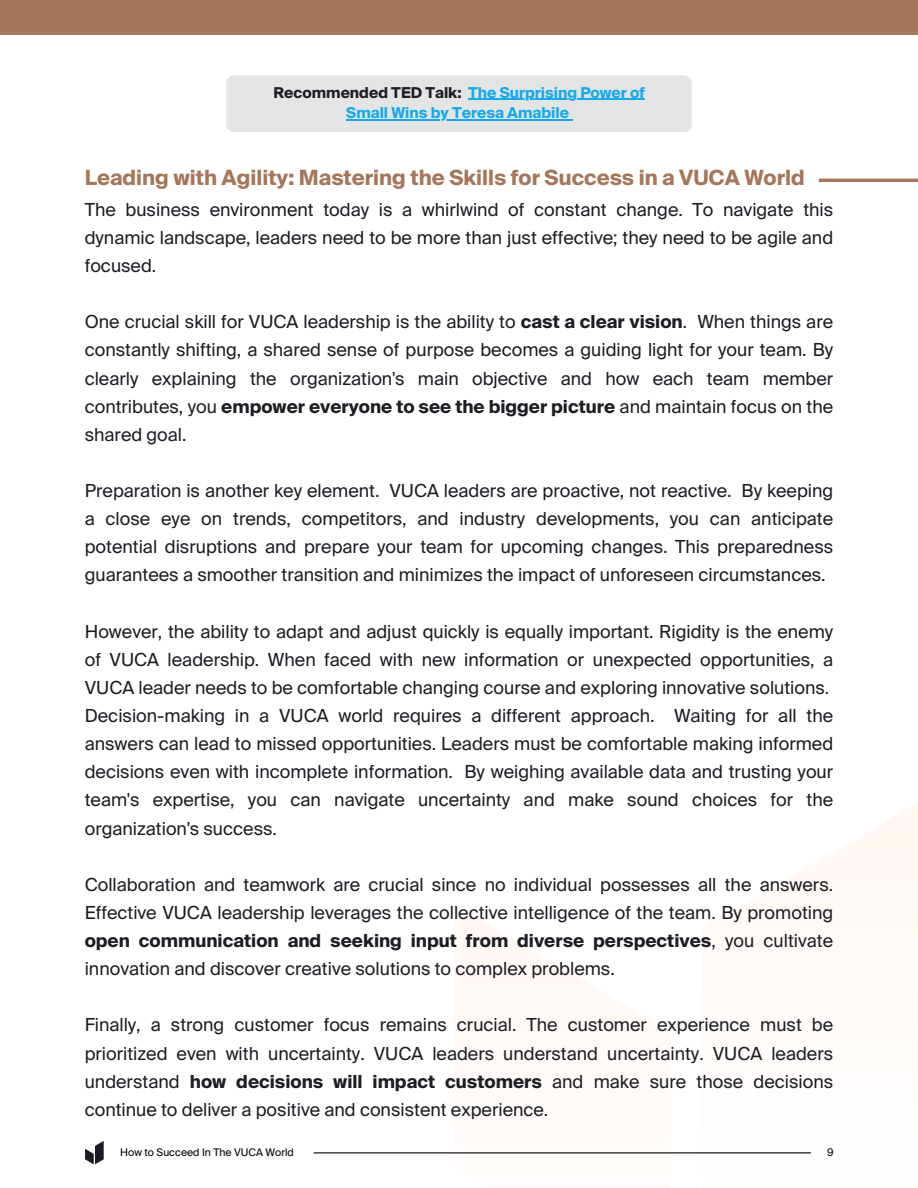
<style>
.page{position:relative;width:918px;height:1188px;background:#fff}
.page>*{position:absolute;margin:0;border:0;box-sizing:border-box;transform-origin:0 0}
.t1{font:700 21px "Suisse Intl";color:#a57659}
.t2{font:18px/28.2px "Suisse Intl";color:#1d1e24;text-align:justify}
.t3{font:700 15px "Suisse Intl";color:#14aaed}
.t4{font:10.5px "Suisse Intl";color:#000}
.s1{color:#1d1e24}
.s2{font-weight:700}
</style>
<div class="page">
<svg style="left:454px;top:906px;width:217px;height:282px"></svg>
<svg style="left:702px;top:803px;width:216px;height:385px"></svg>
<div style="left:0;top:0;width:918px;height:35px;background:#a57659"></div>
<div style="left:226px;top:75px;width:466px;height:57px;background:#e3e4e4;border-radius:8px"></div>
<hr style="left:819px;top:179px;width:99px;height:3px;background:#a57659">
<svg style="left:85px;top:1141px;width:19px;height:23px"></svg>
<hr style="left:314px;top:1152px;width:497px;height:1px;background:#000">
<hr style="left:468px;top:99px;width:177px;height:1px;background:#14aaed">
<hr style="left:346px;top:119px;width:223px;height:1px;background:#14aaed">
<h1 class="t3" style="left:273px;top:86px;width:373px"><span class="s1">Recommended TED Talk:</span> The Surprising Power of</h1>
<p class="t3" style="left:346px;top:106px;width:224px">Small Wins by Teresa Amabile</p>
<h2 class="t1" style="left:85px;top:169px;width:721px">Leading with Agility: Mastering the Skills for Success in a VUCA World</h2>
<h2 class="t2" style="left:85px;top:197px;width:750px">The business environment today is a whirlwind of constant change. To navigate this dynamic landscape, leaders need to be more than just effective; they need to be agile and focused.</h2>
<h1 class="t2" style="left:85px;top:309px;width:750px">One crucial skill for VUCA leadership is the ability to <span class="s2">cast a clear vision</span>. When things are constantly shifting, a shared sense of purpose becomes a guiding light for your team. By clearly explaining the organization's main objective and how each team member contributes, you <span class="s2">empower everyone to see the bigger picture</span> and maintain focus on the shared goal.</h1>
<h1 class="t2" style="left:85px;top:478px;width:750px">Preparation is another key element. VUCA leaders are proactive, not reactive. By keeping a close eye on trends, competitors, and industry developments, you can anticipate potential disruptions and prepare your team for upcoming changes. This preparedness guarantees a smoother transition and minimizes the impact of unforeseen circumstances.</h1>
<h1 class="t2" style="left:85px;top:619px;width:750px;text-align:left">However, the ability to adapt and adjust quickly is equally important. Rigidity is the enemy of VUCA leadership. When faced with new information or unexpected opportunities, a VUCA leader needs to be comfortable changing course and exploring innovative solutions.<br>Decision-making in a VUCA world requires a different approach. Waiting for all the answers can lead to missed opportunities. Leaders must be comfortable making informed decisions even with incomplete information. By weighing available data and trusting your team's expertise, you can navigate uncertainty and make sound choices for the organization's success.</h1>
<h1 class="t2" style="left:85px;top:872px;width:750px">Collaboration and teamwork are crucial since no individual possesses all the answers.<br>Effective VUCA leadership leverages the collective intelligence of the team. By promoting <span class="s2">open communication and seeking input from diverse perspectives</span>, you cultivate innovation and discover creative solutions to complex problems.</h1>
<h1 class="t2" style="left:85px;top:1012px;width:750px">Finally, a strong customer focus remains crucial. The customer experience must be prioritized even with uncertainty. VUCA leaders understand uncertainty. VUCA leaders understand <span class="s2">how decisions will impact customers</span> and make sure those decisions continue to deliver a positive and consistent experience.</h1>
<p class="t4" style="left:120px;top:1148px;width:175px">How to Succeed In The VUCA World</p>
<p class="t4" style="left:827px;top:1148px;width:8px">9</p>
</div>
